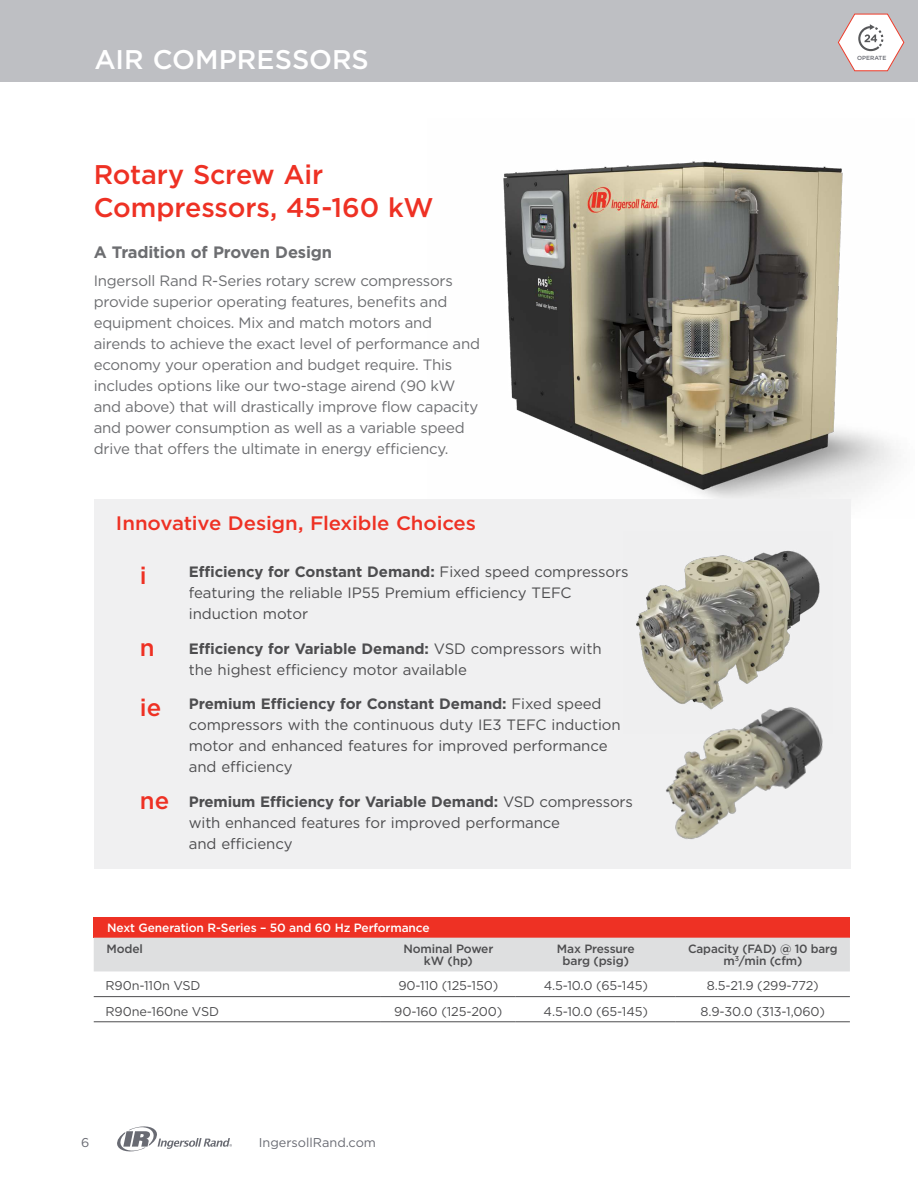
<style>
.page{position:relative;width:918px;height:1188px;background:#fff}
.page>*{position:absolute;margin:0;border:0;box-sizing:border-box;transform-origin:0 0}
.t1{font:500 27px/33px "Gotham";letter-spacing:-.01em;color:#ee3124}
.t2{font:500 27px "Gotham";color:#fff}
.t3{font:500 24px "Gotham";color:#ee3124}
.t4{font:500 19.5px "Gotham";letter-spacing:-.01em;color:#ee3124;scale:1.05 1}
.t5{font:700 16.5px "Gotham";letter-spacing:-.01em;color:#6d6e71}
.t6{font:15px/21px "Gotham";letter-spacing:-.005em;color:#4d4d4f}
.t7{font:15px/21px "Gotham";letter-spacing:-.015em;color:#6d6e71}
.t8{font:12.75px "Gotham";letter-spacing:-.01em;color:#4d4d4f}
.t9{font:12.75px "Gotham";color:#696b73}
.t10{font:500 12px/12px "Gotham";letter-spacing:-.01em;color:#4d4d4f;text-align:center}
.t11{font:500 12px "Gotham";letter-spacing:-.01em;color:#fff}
.t12{font:500 6px "Gotham";color:#6a6c74}
.s1{font-weight:700}
</style>
<div class="page">
<div style="left:0;top:0;width:918px;height:82px;background:#bebfc3"></div>
<svg style="left:117px;top:1126px;width:115px;height:26px"></svg>
<svg style="left:837px;top:13px;width:68px;height:59px"></svg>
<img style="left:503px;top:161px;width:393px;height:338px">
<div style="left:94px;top:918px;width:756px;height:20px;background:#ee3124"></div>
<div style="left:94px;top:938px;width:756px;height:33px;background:#dedfe0"></div>
<hr style="left:94px;top:996px;width:287px;height:1px;background:#4d4d4f">
<hr style="left:381px;top:996px;width:135px;height:1px;background:#4d4d4f">
<hr style="left:516px;top:996px;width:160px;height:1px;background:#4d4d4f">
<hr style="left:676px;top:996px;width:174px;height:1px;background:#4d4d4f">
<hr style="left:94px;top:1022px;width:287px;height:1px;background:#4d4d4f">
<hr style="left:381px;top:1022px;width:135px;height:1px;background:#4d4d4f">
<hr style="left:516px;top:1022px;width:160px;height:1px;background:#4d4d4f">
<hr style="left:676px;top:1022px;width:174px;height:1px;background:#4d4d4f">
<div style="left:94px;top:499px;width:757px;height:369px;background:#f0f0f1"></div>
<img style="left:636px;top:550px;width:184px;height:131px">
<img style="left:653px;top:681px;width:170px;height:158px">
<h1 class="t2" style="left:94px;top:42px;width:276px">AIR COMPRESSORS</h1>
<p class="t12" style="left:857px;top:54px;width:31px">OPERATE</p>
<h1 class="t1" style="left:94px;top:158px;width:341px">Rotary Screw Air<br>Compressors, 45-160 kW</h1>
<p class="t5" style="left:94px;top:241px;width:240px">A Tradition of Proven Design</p>
<p class="t7" style="left:94px;top:270px;width:388px">Ingersoll Rand R-Series rotary screw compressors provide superior operating features, benefits and equipment choices. Mix and match motors and airends to achieve the exact level of performance and economy your operation and budget require. This includes options like our two-stage airend (90 kW and above) that will drastically improve flow capacity and power consumption as well as a variable speed drive that offers the ultimate in energy efficiency.</p>
<h3 class="t4" style="left:116px;top:510px;width:344px">Innovative Design, Flexible Choices</h3>
<h2 class="t3" style="left:140px;top:559px;width:8px">i</h2>
<p class="t6" style="left:189px;top:561px;width:441px"><span class="s1">Efficiency for Constant Demand:</span> Fixed speed compressors featuring the reliable IP55 Premium efficiency TEFC induction motor</p>
<p class="t6" style="left:189px;top:638px;width:414px"><span class="s1">Efficiency for Variable Demand:</span> VSD compressors with the highest efficiency motor available</p>
<p class="t6" style="left:189px;top:693px;width:433px"><span class="s1">Premium Efficiency for Constant Demand:</span> Fixed speed compressors with the continuous duty IE3 TEFC induction motor and enhanced features for improved performance and efficiency</p>
<p class="t6" style="left:189px;top:791px;width:446px"><span class="s1">Premium Efficiency for Variable Demand:</span> VSD compressors with enhanced features for improved performance<br>and efficiency</p>
<h2 class="t3" style="left:140px;top:632px;width:16px">n</h2>
<h2 class="t3" style="left:140px;top:692px;width:23px">ie</h2>
<h2 class="t3" style="left:140px;top:785px;width:31px">ne</h2>
<p class="t11" style="left:107px;top:920px;width:324px">Next Generation R-Series – 50 and 60 Hz Performance</p>
<p class="t10" style="left:106px;top:942px;width:38px">Model</p>
<p class="t10" style="left:403px;top:942px;width:92px">Nominal Power kW (hp)</p>
<p class="t10" style="left:557px;top:942px;width:80px">Max Pressure barg (psig)</p>
<p class="t10" style="left:688px;top:942px;width:151px">Capacity (FAD) @ 10 barg m<sup>3</sup>/min (cfm)</p>
<p class="t8" style="left:106px;top:978px;width:97px">R90n-110n VSD</p>
<p class="t8" style="left:399px;top:978px;width:101px">90-110 (125-150)</p>
<p class="t8" style="left:544px;top:978px;width:106px">4.5-10.0 (65-145)</p>
<p class="t8" style="left:707px;top:978px;width:113px">8.5-21.9 (299-772)</p>
<p class="t8" style="left:106px;top:1003px;width:115px">R90ne-160ne VSD</p>
<p class="t8" style="left:394px;top:1003px;width:110px">90-160 (125-200)</p>
<p class="t8" style="left:544px;top:1003px;width:106px">4.5-10.0 (65-145)</p>
<p class="t8" style="left:701px;top:1003px;width:126px">8.9-30.0 (313-1,060)</p>
<p class="t9" style="left:81px;top:1134px;width:10px">6</p>
<p class="t9" style="left:259px;top:1134px;width:119px">IngersollRand.com</p>
</div>
